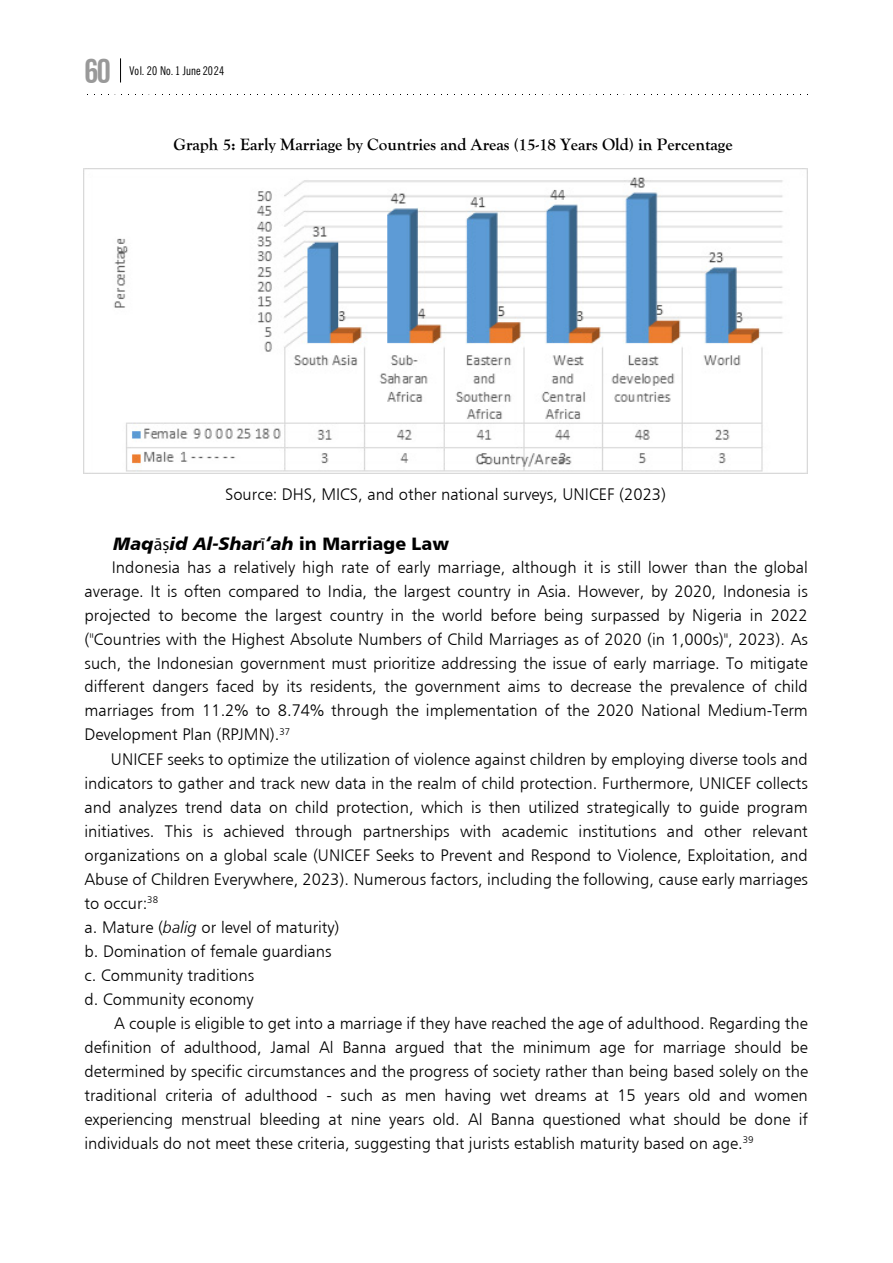
<style>
.page{position:relative;width:893px;height:1263px;background:#fff}
.page>*{position:absolute;margin:0;border:0;box-sizing:border-box;transform-origin:0 0}
.t1{font:700 33.15px "Commerce Cond SSK Semi";color:#999}
.t2{font:18px "Humanist 777 BT Black Italic B";color:#000}
.t3{font:700 17.1px "Goudy Old Style T";color:#000}
.t4{font:16.5px/24px "Humanist 777 BT Light B";color:#000;text-align:justify}
.t5{font:condensed 12px "News Gothic BT";letter-spacing:.01em;color:#000}
.s1{font-family:"Myriad Pro"}
.s2{font-family:"Myriad Hebrew"}
.s3{font-family:"Humanist 777 BT Black B"}
.s4{font-family:"Humanist 777 BT Light Italic B"}
</style>
<div class="page">
<svg style="left:120px;top:58px;width:1px;height:24px"></svg>
<img style="left:84px;top:169px;width:723px;height:305px">
<h1 class="t1" style="left:84px;top:51px;width:28px">60</h1>
<p class="t5" style="left:130px;top:63px;width:96px">Vol. 20 No. 1 June 2024</p>
<p class="t3" style="left:173px;top:135px;width:561px">Graph 5: Early Marriage by Countries and Areas (15-18 Years Old) in Percentage</p>
<p class="t4" style="left:225px;top:482px;width:443px">Source: DHS, MICS, and other national surveys, UNICEF (2023)</p>
<p class="t2" style="left:113px;top:532px;width:337px">Maq<span class="s1">ā</span><span class="s2">ṣ</span>id Al-Shar<span class="s1">ī</span>‘ah <span class="s3">in Marriage Law</span></p>
<p class="t4" style="left:85px;top:554px;width:725px;text-indent:27px">Indonesia has a relatively high rate of early marriage, although it is still lower than the global average. It is often compared to India, the largest country in Asia. However, by 2020, Indonesia is projected to become the largest country in the world before being surpassed by Nigeria in 2022 ("Countries with the Highest Absolute Numbers of Child Marriages as of 2020 (in 1,000s)", 2023). As such, the Indonesian government must prioritize addressing the issue of early marriage. To mitigate different dangers faced by its residents, the government aims to decrease the prevalence of child marriages from 11.2% to 8.74% through the implementation of the 2020 National Medium-Term Development Plan (RPJMN).<sup>37</sup></p>
<p class="t4" style="left:85px;top:746px;width:725px;text-align:left;text-indent:26px">UNICEF seeks to optimize the utilization of violence against children by employing diverse tools and indicators to gather and track new data in the realm of child protection. Furthermore, UNICEF collects and analyzes trend data on child protection, which is then utilized strategically to guide program initiatives. This is achieved through partnerships with academic institutions and other relevant organizations on a global scale (UNICEF Seeks to Prevent and Respond to Violence, Exploitation, and Abuse of Children Everywhere, 2023). Numerous factors, including the following, cause early marriages to occur:<sup>38<br></sup>a. Mature (<span class="s4">balig</span> or level of maturity)<br>b. Domination of female guardians<br>c. Community traditions<br>d. Community economy</p>
<p class="t4" style="left:85px;top:1010px;width:725px;text-indent:30px">A couple is eligible to get into a marriage if they have reached the age of adulthood. Regarding the definition of adulthood, Jamal Al Banna argued that the minimum age for marriage should be determined by specific circumstances and the progress of society rather than being based solely on the traditional criteria of adulthood - such as men having wet dreams at 15 years old and women experiencing menstrual bleeding at nine years old. Al Banna questioned what should be done if individuals do not meet these criteria, suggesting that jurists establish maturity based on age.<sup>39</sup></p>
</div>
